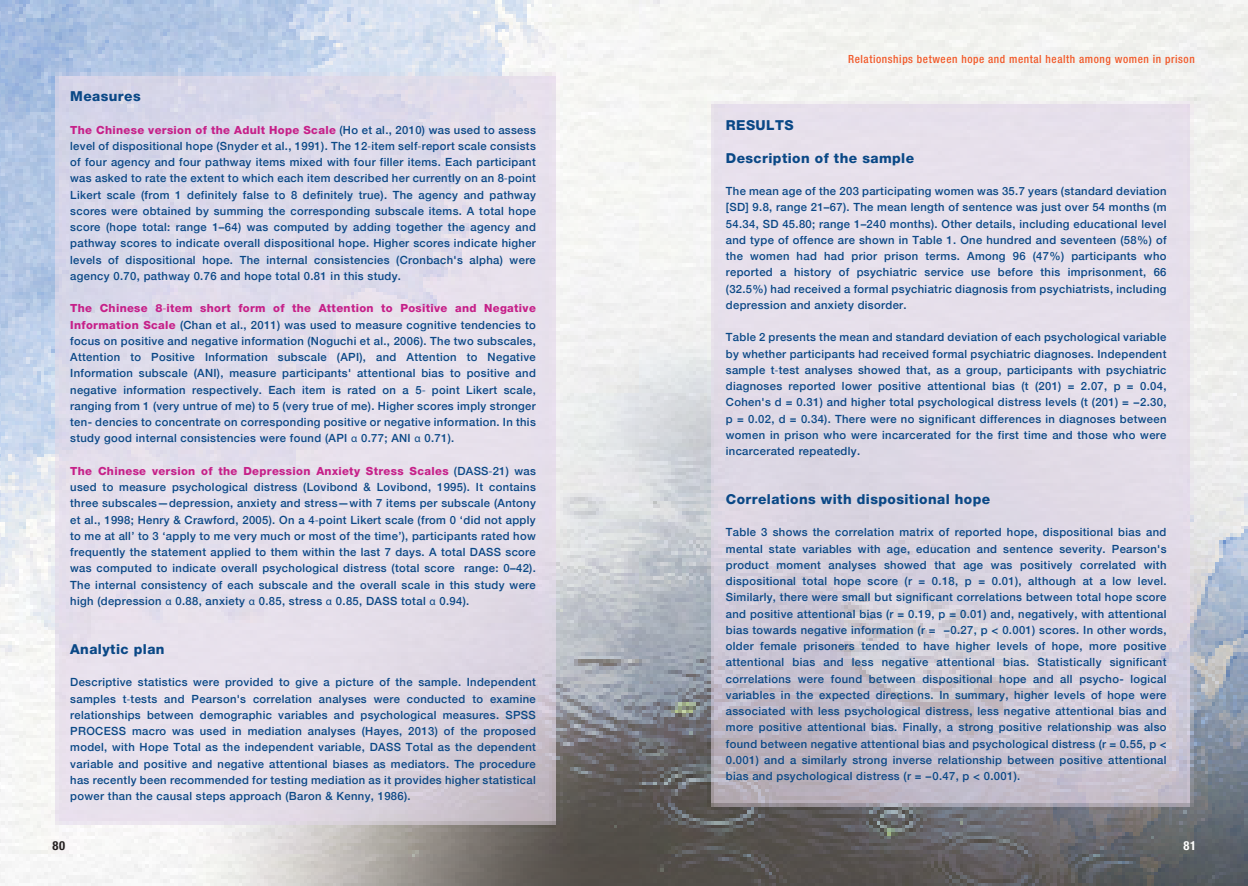
<style>
.page{position:relative;width:1248px;height:886px;background:#fff}
.page>*{position:absolute;margin:0;border:0;box-sizing:border-box;transform-origin:0 0}
.t1{font:800 13.75px "Helvetica Neue";letter-spacing:.03em;color:#0a4886}
.t2{font:700 condensed 12.5px "Helvetica Neue LT Pro";color:#fff}
.t3{font:700 condensed 12.5px "Helvetica Neue LT Pro";color:#231f20}
.t4{font:500 11.25px/16.2px "Helvetica Neue";letter-spacing:.03em;color:#0a4886;text-align:justify}
.t5{font:500 condensed 11.25px "Helvetica Neue LT Pro";letter-spacing:.05em;color:#f15929}
.s1{font-weight:800;color:#c62089}
.s2{font-family:"Myriad Pro";font-weight:400}
.s3{font-family:"Myriad Pro";font-weight:400;color:#c62089}
</style>
<div class="page">
<img style="left:0;top:0;width:1247px;height:886px">
<p class="t1" style="left:70px;top:88px;width:72px">Measures</p>
<p class="t4" style="left:70px;top:121px;width:467px"><span class="s1">The Chinese version of the Adult Hope Scale</span> (Ho et al., 2010) was used to assess level of dispositional hope (Snyder et al., 1991). The 12<span class="s2">‐</span>item self<span class="s2">‐</span>report scale consists of four agency and four pathway items mixed with four filler items. Each participant was asked to rate the extent to which each item described her currently on an 8<span class="s2">‐</span>point Likert scale (from 1 definitely false to 8 definitely true). The agency and pathway scores were obtained by summing the corresponding subscale items. A total hope score (hope total: range 1–64) was computed by adding together the agency and pathway scores to indicate overall dispositional hope. Higher scores indicate higher levels of dispositional hope. The internal consistencies (Cronbach's alpha) were agency 0.70, pathway 0.76 and hope total 0.81 in this study.</p>
<p class="t4" style="left:70px;top:299px;width:467px"><span class="s1">The Chinese 8</span><span class="s3">‐</span><span class="s1">item short form of the Attention to Positive and Negative Information Scale</span> (Chan et al., 2011) was used to measure cognitive tendencies to focus on positive and negative information (Noguchi et al., 2006). The two subscales, Attention to Positive Information subscale (API), and Attention to Negative Information subscale (ANI), measure participants' attentional bias to positive and negative information respectively. Each item is rated on a 5<span class="s2">‐</span> point Likert scale, ranging from 1 (very untrue of me) to 5 (very true of me). Higher scores imply stronger ten- dencies to concentrate on corresponding positive or negative information. In this study good internal consistencies were found (API <span class="s2">α</span> 0.77; ANI <span class="s2">α</span> 0.71).</p>
<p class="t4" style="left:70px;top:462px;width:467px"><span class="s1">The Chinese version of the Depression Anxiety Stress Scales</span> (DASS<span class="s2">‐</span>21) was used to measure psychological distress (Lovibond &amp; Lovibond, 1995). It contains three subscales—depression, anxiety and stress—with 7 items per subscale (Antony et al., 1998; Henry &amp; Crawford, 2005). On a 4<span class="s2">‐</span>point Likert scale (from 0 ‘did not apply to me at all’ to 3 ‘apply to me very much or most of the time’), participants rated how frequently the statement applied to them within the last 7 days. A total DASS score was computed to indicate overall psychological distress (total score range: 0–42).<br>The internal consistency of each subscale and the overall scale in this study were high (depression <span class="s2">α</span> 0.88, anxiety <span class="s2">α</span> 0.85, stress <span class="s2">α</span> 0.85, DASS total <span class="s2">α</span> 0.94).</p>
<p class="t1" style="left:70px;top:641px;width:96px">Analytic plan</p>
<p class="t4" style="left:70px;top:673px;width:467px">Descriptive statistics were provided to give a picture of the sample. Independent samples t<span class="s2">‐</span>tests and Pearson's correlation analyses were conducted to examine relationships between demographic variables and psychological measures. SPSS PROCESS macro was used in mediation analyses (Hayes, 2013) of the proposed model, with Hope Total as the independent variable, DASS Total as the dependent variable and positive and negative attentional biases as mediators. The procedure has recently been recommended for testing mediation as it provides higher statistical power than the causal steps approach (Baron &amp; Kenny, 1986).</p>
<p class="t3" style="left:53px;top:838px;width:14px">80</p>
<p class="t5" style="left:848px;top:52px;width:348px">Relationships between hope and mental health among women in prison</p>
<p class="t1" style="left:725px;top:117px;width:69px">RESULTS</p>
<p class="t1" style="left:725px;top:149px;width:190px">Description of the sample</p>
<p class="t4" style="left:725px;top:182px;width:442px">The mean age of the 203 participating women was 35.7 years (standard deviation [SD] 9.8, range 21–67). The mean length of sentence was just over 54 months (m 54.34, SD 45.80; range 1–240 months). Other details, including educational level and type of offence are shown in Table 1. One hundred and seventeen (58%) of the women had had prior prison terms. Among 96 (47%) participants who reported a history of psychiatric service use before this imprisonment, 66 (32.5%) had received a formal psychiatric diagnosis from psychiatrists, including depression and anxiety disorder.</p>
<p class="t4" style="left:725px;top:328px;width:442px">Table 2 presents the mean and standard deviation of each psychological variable by whether participants had received formal psychiatric diagnoses. Independent sample t<span class="s2">‐</span>test analyses showed that, as a group, participants with psychiatric diagnoses reported lower positive attentional bias (t (201) = 2.07, p = 0.04, Cohen's d = 0.31) and higher total psychological distress levels (t (201) = −2.30, p = 0.02, d = 0.34). There were no significant differences in diagnoses between women in prison who were incarcerated for the first time and those who were incarcerated repeatedly.</p>
<p class="t1" style="left:725px;top:491px;width:266px">Correlations with dispositional hope</p>
<p class="t4" style="left:725px;top:523px;width:442px">Table 3 shows the correlation matrix of reported hope, dispositional bias and mental state variables with age, education and sentence severity. Pearson's product moment analyses showed that age was positively correlated with dispositional total hope score (r = 0.18, p = 0.01), although at a low level.<br>Similarly, there were small but significant correlations between total hope score and positive attentional bias (r = 0.19, p = 0.01) and, negatively, with attentional bias towards negative information (r = −0.27, p &lt; 0.001) scores. In other words, older female prisoners tended to have higher levels of hope, more positive attentional bias and less negative attentional bias. Statistically significant correlations were found between dispositional hope and all psycho- logical variables in the expected directions. In summary, higher levels of hope were associated with less psychological distress, less negative attentional bias and more positive attentional bias. Finally, a strong positive relationship was also found between negative attentional bias and psychological distress (r = 0.55, p &lt; 0.001) and a similarly strong inverse relationship between positive attentional bias and psychological distress (r = −0.47, p &lt; 0.001).</p>
<p class="t2" style="left:1183px;top:838px;width:14px">81</p>
</div>
